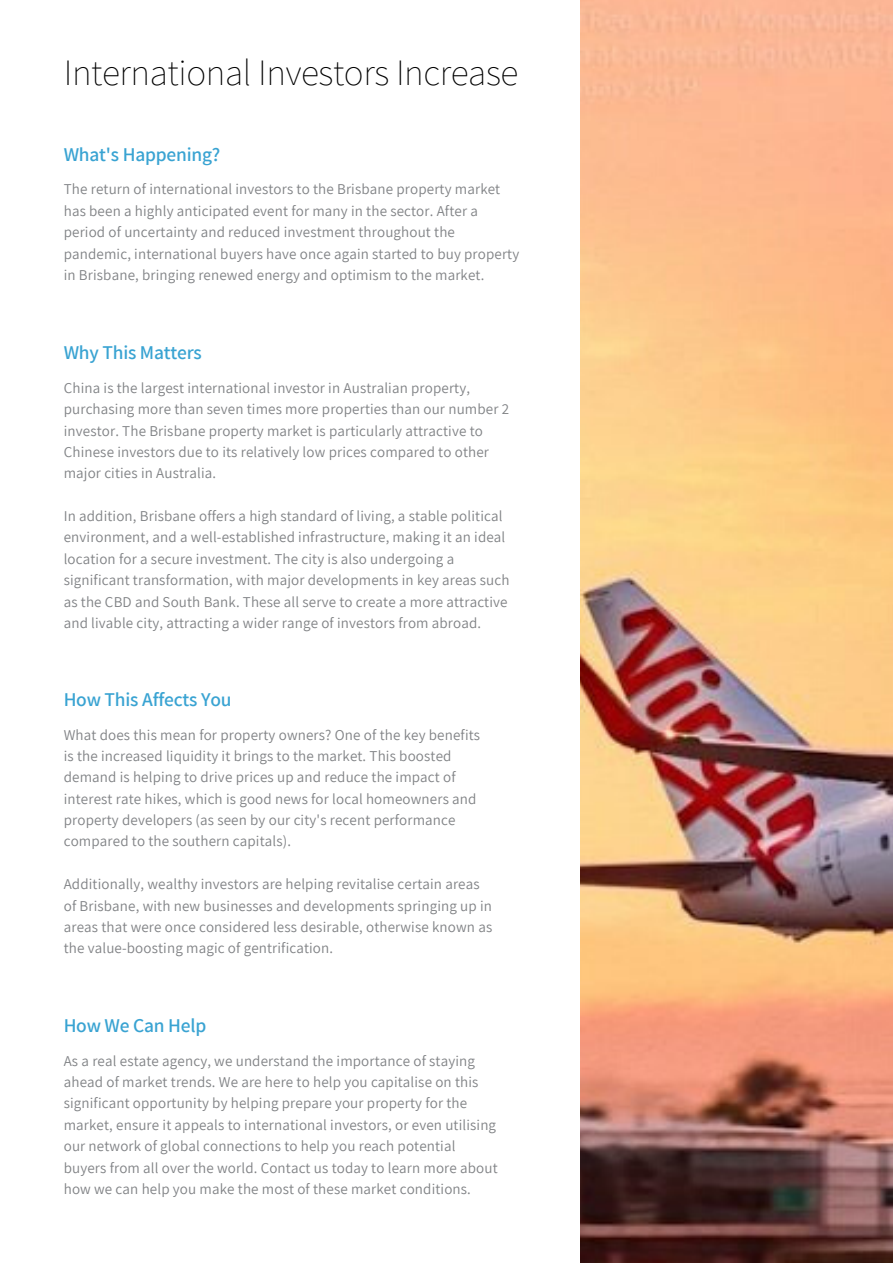
<style>
.page{position:relative;width:893px;height:1264px;background:#fff}
.page>*{position:absolute;margin:0;border:0;box-sizing:border-box;transform-origin:0 0}
.t1{font:200 37.35px "Assistant";letter-spacing:-.01em;color:#000}
.t2{font:600 19.5px "Assistant";letter-spacing:-.01em;color:#39a3d2}
.t3{font:15px/21.3px "Assistant";letter-spacing:.01em;color:#808285}
</style>
<div class="page">
<img style="left:580px;top:0;width:312px;height:1262px">
<h1 class="t1" style="left:64px;top:47px;width:456px">International Investors Increase</h1>
<h2 class="t2" style="left:64px;top:141px;width:158px">What's Happening?</h2>
<p class="t3" style="left:64px;top:178px;width:457px">The return of international investors to the Brisbane property market has been a highly anticipated event for many in the sector. After a period of uncertainty and reduced investment throughout the pandemic, international buyers have once again started to buy property in Brisbane, bringing renewed energy and optimism to the market.</p>
<h2 class="t2" style="left:64px;top:339px;width:140px">Why This Matters</h2>
<p class="t3" style="left:64px;top:376px;width:447px">China is the largest international investor in Australian property, purchasing more than seven times more properties than our number 2 investor. The Brisbane property market is particularly attractive to Chinese investors due to its relatively low prices compared to other major cities in Australia.</p>
<p class="t3" style="left:64px;top:505px;width:447px">In addition, Brisbane offers a high standard of living, a stable political environment, and a well-established infrastructure, making it an ideal location for a secure investment. The city is also undergoing a significant transformation, with major developments in key areas such as the CBD and South Bank. These all serve to create a more attractive and livable city, attracting a wider range of investors from abroad.</p>
<h2 class="t2" style="left:64px;top:686px;width:169px">How This Affects You</h2>
<p class="t3" style="left:64px;top:723px;width:418px">What does this mean for property owners? One of the key benefits is the increased liquidity it brings to the market. This boosted demand is helping to drive prices up and reduce the impact of interest rate hikes, which is good news for local homeowners and property developers (as seen by our city's recent performance compared to the southern capitals).</p>
<p class="t3" style="left:64px;top:873px;width:430px">Additionally, wealthy investors are helping revitalise certain areas of Brisbane, with new businesses and developments springing up in areas that were once considered less desirable, otherwise known as the value-boosting magic of gentrification.</p>
<h2 class="t2" style="left:64px;top:1011px;width:144px">How We Can Help</h2>
<p class="t3" style="left:64px;top:1049px;width:435px">As a real estate agency, we understand the importance of staying ahead of market trends. We are here to help you capitalise on this significant opportunity by helping prepare your property for the market, ensure it appeals to international investors, or even utilising our network of global connections to help you reach potential buyers from all over the world. Contact us today to learn more about how we can help you make the most of these market conditions.</p>
</div>
